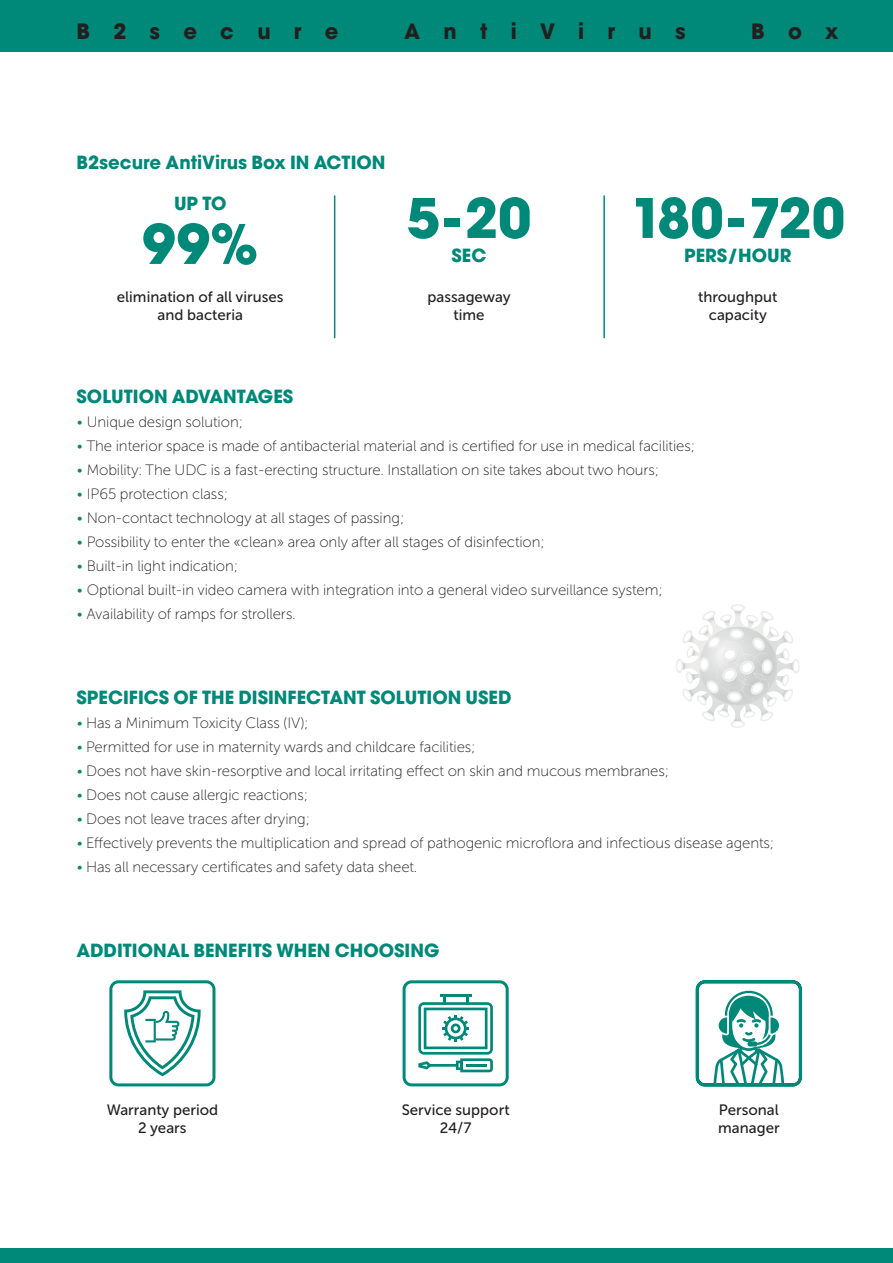
<style>
.page{position:relative;width:893px;height:1263px;background:#fff}
.page>*{position:absolute;margin:0;border:0;box-sizing:border-box;transform-origin:0 0}
.t1{font:700 54px "Avant Garde Gothic ITC";color:#008978}
.t2{font:700 21px "Avant Garde Gothic ITC";color:#231f20}
.t3{font:700 18px "Avant Garde Gothic ITC";color:#008978}
.t4{font:15px "Museo Sans Cyrl 100";letter-spacing:-.005em;color:#231f20}
.t5{font:15px/18px "Museo Sans Cyrl 500";color:#231f20;text-align:center}
.s1{color:#008978}
</style>
<div class="page">
<div style="left:0;top:0;width:893px;height:51px;background:#008978"></div>
<div style="left:0;top:1248px;width:893px;height:15px;background:#008978"></div>
<hr style="left:334px;top:196px;width:1px;height:142px;background:#008978">
<hr style="left:603px;top:196px;width:2px;height:142px;background:#008978">
<div style="left:731px;top:604px;width:14px;height:7px;background:#ececeb;border-radius:50%"></div>
<div style="left:733px;top:605px;width:10px;height:5px;background:#fff;border-radius:50%"></div>
<div style="left:676px;top:659px;width:7px;height:14px;background:#ececeb;border-radius:50%"></div>
<div style="left:677px;top:661px;width:5px;height:10px;background:#fff;border-radius:50%"></div>
<div style="left:730px;top:721px;width:15px;height:7px;background:#ececeb;border-radius:50%"></div>
<div style="left:732px;top:722px;width:11px;height:5px;background:#fff;border-radius:50%"></div>
<div style="left:792px;top:659px;width:8px;height:14px;background:#ededed;border-radius:50%"></div>
<hr style="left:794px;top:661px;width:4px;height:10px;background:#fff;border-radius:50%">
<svg style="left:682px;top:610px;width:111px;height:112px"></svg>
<svg style="left:695px;top:980px;width:107px;height:107px"></svg>
<div style="left:109px;top:980px;width:106px;height:106px;border:3px solid #008978;border-radius:8px"></div>
<svg style="left:124px;top:990px;width:77px;height:86px"></svg>
<div style="left:403px;top:980px;width:106px;height:106px;border:3px solid #008978;border-radius:8px"></div>
<hr style="left:440px;top:994px;width:31px;height:3px;background:#008978">
<svg style="left:418px;top:996px;width:75px;height:76px"></svg>
<p class="t2" style="left:77px;top:17px;width:264px">B 2 s e c u r e</p>
<p class="t2" style="left:404px;top:17px;width:283px">A n t i V i r u s</p>
<p class="t2" style="left:751px;top:17px;width:89px">B o x</p>
<p class="t3" style="left:77px;top:151px;width:310px">B2secure AntiVirus Box IN ACTION</p>
<p class="t3" style="left:174px;top:191px;width:54px">UP TO</p>
<p class="t1" style="left:142px;top:208px;width:118px">99%</p>
<p class="t1" style="left:407px;top:182px;width:126px">5-20</p>
<p class="t3" style="left:452px;top:243px;width:36px">SEC</p>
<p class="t1" style="left:630px;top:182px;width:216px">180-720</p>
<p class="t3" style="left:684px;top:243px;width:109px">PERS/HOUR</p>
<p class="t5" style="left:117px;top:288px;width:168px">elimination of all viruses and bacteria</p>
<p class="t5" style="left:427px;top:288px;width:85px">passageway time</p>
<p class="t5" style="left:698px;top:288px;width:81px">throughput capacity</p>
<p class="t3" style="left:77px;top:384px;width:218px">SOLUTION ADVANTAGES</p>
<p class="t4" style="left:77px;top:414px;width:168px"><span class="s1">•</span> Unique design solution;</p>
<p class="t4" style="left:77px;top:438px;width:620px"><span class="s1">•</span> The interior space is made of antibacterial material and is certified for use in medical facilities;</p>
<p class="t4" style="left:77px;top:462px;width:584px"><span class="s1">•</span> Mobility: The UDC is a fast-erecting structure. Installation on site takes about two hours;</p>
<p class="t4" style="left:77px;top:486px;width:153px"><span class="s1">•</span> IP65 protection class;</p>
<p class="t4" style="left:77px;top:510px;width:329px"><span class="s1">•</span> Non-contact technology at all stages of passing;</p>
<p class="t4" style="left:77px;top:534px;width:470px"><span class="s1">•</span> Possibility to enter the «clean» area only after all stages of disinfection;</p>
<p class="t4" style="left:77px;top:558px;width:163px"><span class="s1">•</span> Built-in light indication;</p>
<p class="t4" style="left:77px;top:582px;width:587px"><span class="s1">•</span> Optional built-in video camera with integration into a general video surveillance system;</p>
<p class="t4" style="left:77px;top:606px;width:221px"><span class="s1">•</span> Availability of ramps for strollers.</p>
<p class="t3" style="left:77px;top:685px;width:436px">SPECIFICS OF THE DISINFECTANT SOLUTION USED</p>
<p class="t4" style="left:77px;top:715px;width:233px"><span class="s1">•</span> Has a Minimum Toxicity Class (IV);</p>
<p class="t4" style="left:77px;top:739px;width:400px"><span class="s1">•</span> Permitted for use in maternity wards and childcare facilities;</p>
<p class="t4" style="left:77px;top:763px;width:594px"><span class="s1">•</span> Does not have skin-resorptive and local irritating effect on skin and mucous membranes;</p>
<p class="t4" style="left:77px;top:787px;width:233px"><span class="s1">•</span> Does not cause allergic reactions;</p>
<p class="t4" style="left:77px;top:811px;width:235px"><span class="s1">•</span> Does not leave traces after drying;</p>
<p class="t4" style="left:77px;top:835px;width:699px"><span class="s1">•</span> Effectively prevents the multiplication and spread of pathogenic microflora and infectious disease agents;</p>
<p class="t4" style="left:77px;top:859px;width:342px"><span class="s1">•</span> Has all necessary certificates and safety data sheet.</p>
<p class="t3" style="left:77px;top:938px;width:364px">ADDITIONAL BENEFITS WHEN CHOOSING</p>
<p class="t5" style="left:107px;top:1100px;width:113px">Warranty period</p>
<p class="t5" style="left:138px;top:1118px;width:50px">2 years</p>
<p class="t5" style="left:402px;top:1100px;width:109px">Service support<br>24/7</p>
<p class="t5" style="left:718px;top:1100px;width:63px;text-align:left">Personal manager</p>
</div>
